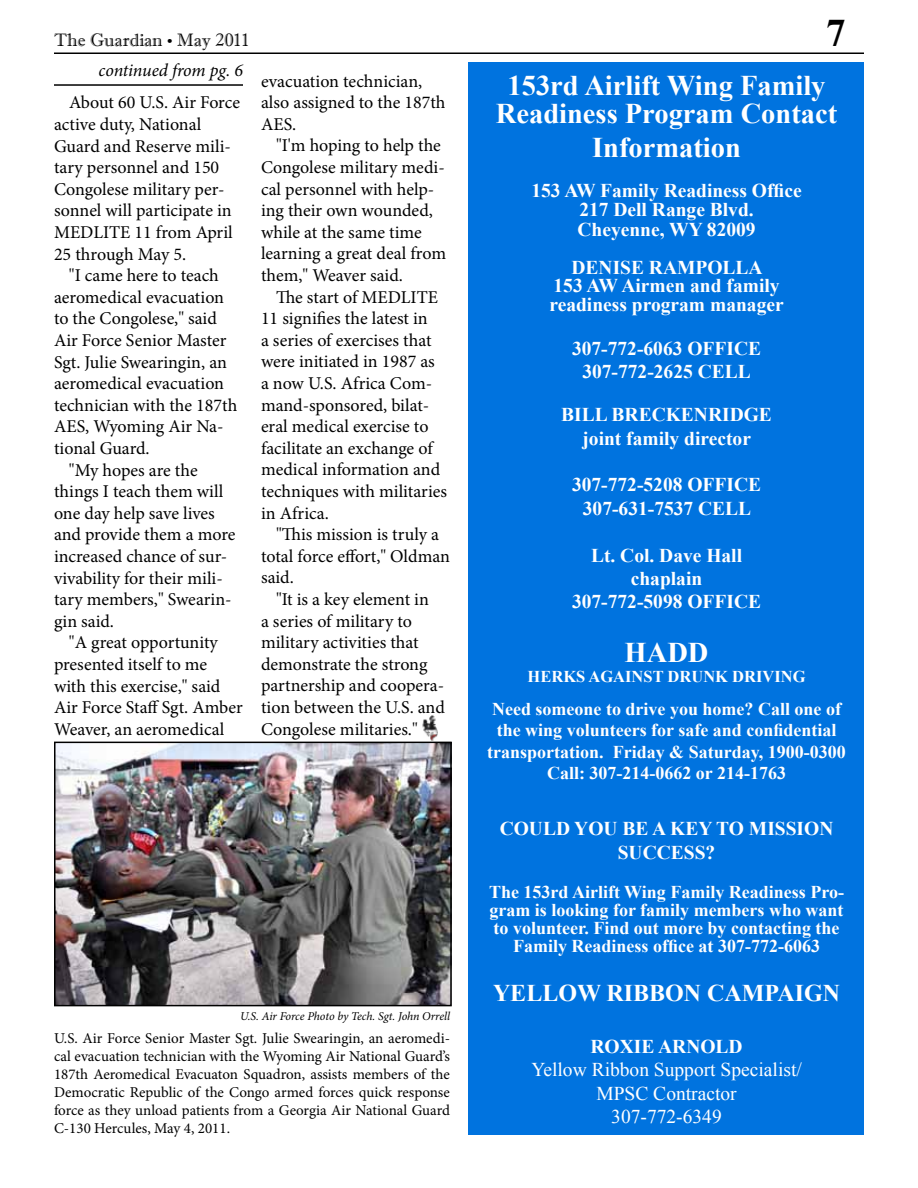
<style>
.page{position:relative;width:918px;height:1188px;background:#fff}
.page>*{position:absolute;margin:0;border:0;box-sizing:border-box;transform-origin:0 0}
.t1{font:700 39px "Times New Roman";color:#000}
.t2{font:700 28.5px/28.5px "Times New Roman";color:#fff;text-align:center}
.t3{font:700 24px "Times New Roman";color:#fff}
.t4{font:700 19.5px/23.4px "Times New Roman";color:#fff;text-align:center}
.t5{font:19.5px/23.4px "Times New Roman";color:#fff;text-align:center}
.t6{font:18px/21.6px "Minion Pro";color:#000}
.t7{font:700 18px/21.6px "Times New Roman";color:#fff;text-align:center}
.t8{font:18px "Imprint MT Shadow";color:#000}
.t9{font:italic 18px "Minion Pro";letter-spacing:-.01em;color:#000}
.t10{font:700 16.5px "Times New Roman";color:#fff}
.t11{font:15px/18px "Minion Pro";color:#000;text-align:justify}
.t12{font:italic 12px "Minion Pro";letter-spacing:-.01em;color:#000}
</style>
<div class="page">
<hr style="left:54px;top:52px;width:810px;height:2px;background:#000">
<img style="left:421px;top:715px;width:16px;height:27px">
<div style="left:468px;top:62px;width:396px;height:1073px;background:#0073df"></div>
<hr style="left:54px;top:84px;width:189px;height:2px;background:#000">
<img style="left:57px;top:745px;width:392px;height:258px">
<div style="left:54px;top:742px;width:398px;height:264px;border:2px solid #000"></div>
<p class="t8" style="left:54px;top:29px;width:196px">The Guardian • May 2011</p>
<p class="t9" style="left:99px;top:58px;width:146px">continued from pg. 6</p>
<p class="t6" style="left:54px;top:92px;width:188px;text-indent:15px">About 60 U.S. Air Force active duty, National<br>Guard and Reserve mili&shy;tary personnel and 150<br>Congolese military per&shy;sonnel will participate in<br>MEDLITE 11 from April<br>25 through May 5.</p>
<p class="t6" style="left:69px;top:265px;width:151px">"I came here to teach</p>
<p class="t6" style="left:54px;top:286px;width:172px">aeromedical evacuation</p>
<p class="t6" style="left:54px;top:308px;width:164px">to the Congolese," said</p>
<p class="t6" style="left:54px;top:330px;width:174px">Air Force Senior Master</p>
<p class="t6" style="left:54px;top:351px;width:174px">Sgt. Julie Swearingin, an</p>
<p class="t6" style="left:54px;top:373px;width:172px">aeromedical evacuation</p>
<p class="t6" style="left:54px;top:394px;width:185px">technician with the 187th</p>
<p class="t6" style="left:54px;top:416px;width:171px">AES, Wyoming Air Na-</p>
<p class="t6" style="left:54px;top:438px;width:97px">tional Guard.</p>
<p class="t6" style="left:69px;top:459px;width:130px">"My hopes are the</p>
<p class="t6" style="left:54px;top:481px;width:171px">things I teach them will</p>
<p class="t6" style="left:54px;top:502px;width:162px">one day help save lives</p>
<p class="t6" style="left:54px;top:524px;width:183px">and provide them a more</p>
<p class="t6" style="left:54px;top:546px;width:175px">increased chance of sur-</p>
<p class="t6" style="left:54px;top:567px;width:170px">vivability for their mili-</p>
<p class="t6" style="left:54px;top:589px;width:179px">tary members," Swearin-</p>
<p class="t6" style="left:54px;top:610px;width:62px">gin said.</p>
<p class="t6" style="left:69px;top:632px;width:150px">"A great opportunity</p>
<p class="t6" style="left:54px;top:654px;width:155px">presented itself to me</p>
<p class="t6" style="left:54px;top:675px;width:168px">with this exercise," said</p>
<p class="t6" style="left:54px;top:697px;width:190px">Air Force Staff Sgt. Amber</p>
<p class="t6" style="left:54px;top:718px;width:172px">Weaver, an aeromedical</p>
<p class="t6" style="left:261px;top:70px;width:186px">evacuation technician, also assigned to the 187th<br>AES.</p>
<p class="t6" style="left:261px;top:135px;width:187px;text-indent:15px">"I'm hoping to help the<br>Congolese military medi&shy;cal personnel with help&shy;ing their own wounded, while at the same time learning a great deal from them," Weaver said.</p>
<p class="t6" style="left:261px;top:286px;width:188px;text-indent:15px">The start of MEDLITE<br>11 signifies the latest in<br>a series of exercises that were initiated in 1987 as a now U.S. Africa Com&shy;mand-sponsored, bilat&shy;eral medical exercise to facilitate an exchange of medical information and techniques with militaries in Africa.</p>
<p class="t6" style="left:261px;top:524px;width:190px;text-indent:15px">"This mission is truly a total force effort," Oldman said.</p>
<p class="t6" style="left:261px;top:589px;width:185px;text-indent:15px">"It is a key element in<br>a series of military to military activities that demonstrate the strong partnership and coopera&shy;tion between the U.S. and<br>Congolese militaries."</p>
<p class="t12" style="left:240px;top:1008px;width:211px">U.S. Air Force Photo by Tech. Sgt. John Orrell</p>
<p class="t11" style="left:54px;top:1029px;width:398px">U.S. Air Force Senior Master Sgt. Julie Swearingin, an aeromedi&shy;cal evacuation technician with the Wyoming Air National Guard’s 187th Aeromedical Evacuaton Squadron, assists members of the Democratic Republic of the Congo armed forces quick response force as they unload patients from a Georgia Air National Guard C-130 Hercules, May 4, 2011.</p>
<h1 class="t1" style="left:826px;top:6px;width:21px">7</h1>
<h2 class="t2" style="left:496px;top:70px;width:343px">153rd Airlift Wing Family<br>Readiness Program Contact</h2>
<h2 class="t2" style="left:592px;top:133px;width:150px">Information</h2>
<p class="t4" style="left:531px;top:180px;width:272px;line-height:19.5px">153 AW Family Readiness Office<br>217 Dell Range Blvd.<br>Cheyenne, WY 82009</p>
<p class="t4" style="left:554px;top:258px;width:228px;line-height:18px">DENISE RAMPOLLA<br>153 AW Airmen and family</p>
<p class="t4" style="left:549px;top:293px;width:236px">readiness program manager</p>
<p class="t4" style="left:572px;top:336px;width:191px">307-772-6063 OFFICE<br>307-772-2625 CELL</p>
<p class="t4" style="left:561px;top:402px;width:212px">BILL BRECKENRIDGE joint family director</p>
<p class="t4" style="left:572px;top:473px;width:191px">307-772-5208 OFFICE<br>307-631-7537 CELL</p>
<p class="t4" style="left:572px;top:543px;width:191px">Lt. Col. Dave Hall chaplain<br>307-772-5098 OFFICE</p>
<h2 class="t2" style="left:625px;top:638px;width:85px">HADD</h2>
<p class="t10" style="left:528px;top:665px;width:279px">HERKS AGAINST DRUNK DRIVING</p>
<p class="t7" style="left:487px;top:697px;width:360px">Need someone to drive you home? Call one of the wing volunteers for safe and confidential transportation. Friday &amp; Saturday, 1900-0300<br>Call: 307-214-0662 or 214-1763</p>
<p class="t4" style="left:500px;top:816px;width:335px">COULD YOU BE A KEY TO MISSION<br>SUCCESS?</p>
<p class="t7" style="left:489px;top:883px;width:356px;line-height:18px">The 153rd Airlift Wing Family Readiness Pro&shy;gram is looking for family members who want to volunteer. Find out more by contacting the Family Readiness office at 307-772-6063</p>
<h3 class="t3" style="left:493px;top:976px;width:37px">Yellow</h3>
<h3 class="t3" style="left:607px;top:976px;width:34px">Ribbon</h3>
<h3 class="t3" style="left:707px;top:976px;width:35px">Campaign</h3>
<p class="t4" style="left:590px;top:1034px;width:97px">Roxie Arnold</p>
<p class="t5" style="left:531px;top:1058px;width:272px">Yellow Ribbon Support Specialist/<br>MPSC Contractor<br>307-772-6349</p>
</div>
